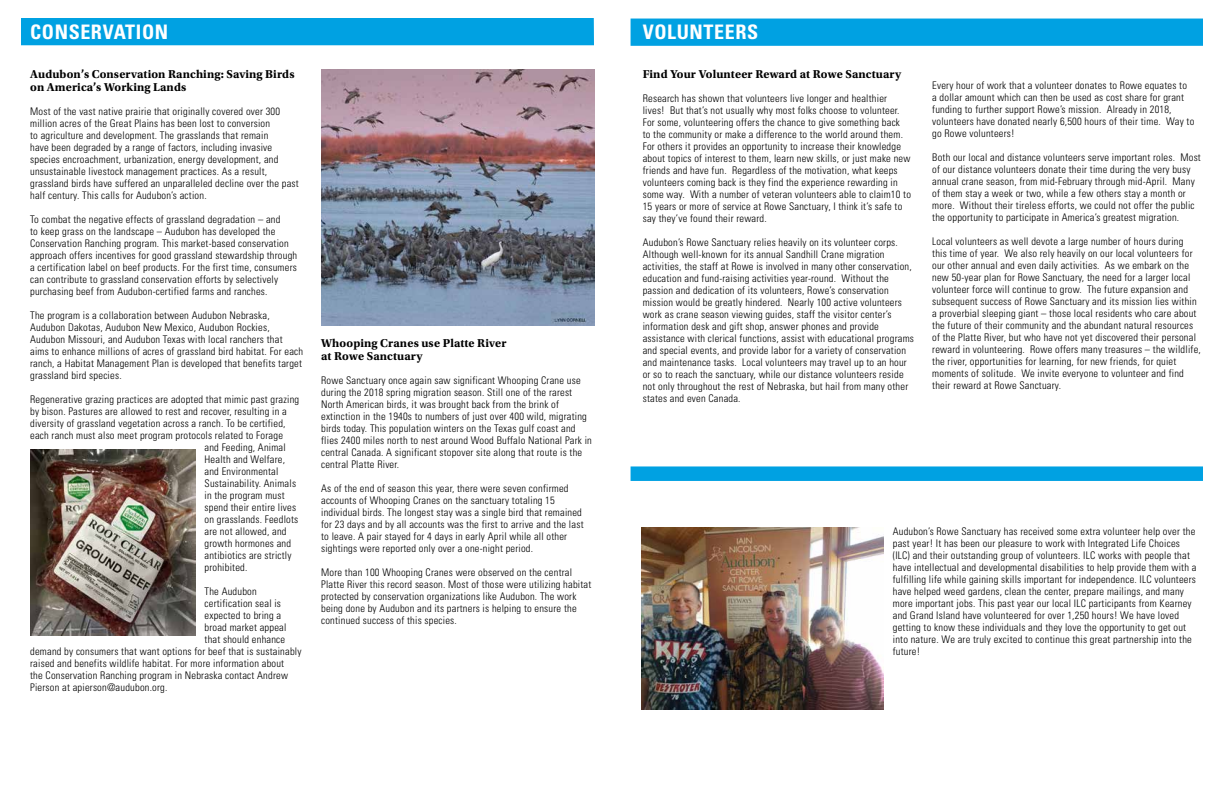
<style>
.page{position:relative;width:1224px;height:792px;background:#fff}
.page>*{position:absolute;margin:0;border:0;box-sizing:border-box;transform-origin:0 0}
.t1{font:700 condensed 20px "Univers LT Std";letter-spacing:.03em;color:#fff}
.t2{font:700 12px/13px "Utopia Std";letter-spacing:.01em;color:#000}
.t3{font:300 condensed 10.5px/12px "Univers LT Std";letter-spacing:.02em;color:#000}
</style>
<div class="page">
<div style="left:18px;top:18px;width:576px;height:27px;background:#00a1e2"></div>
<div style="left:631px;top:19px;width:576px;height:27px;background:#00a1e2"></div>
<img style="left:30px;top:449px;width:165px;height:187px">
<img style="left:321px;top:70px;width:273px;height:256px">
<img style="left:641px;top:528px;width:242px;height:181px">
<div style="left:631px;top:466px;width:576px;height:15px;background:#00a1e2"></div>
<div style="left:1204px;top:0;width:20px;height:792px;background:#fff"></div>
<div style="left:0;top:0;width:20px;height:792px;background:#fff"></div>
<h1 class="t1" style="left:30px;top:20px;width:140px">CONSERVATION</h1>
<h1 class="t1" style="left:643px;top:20px;width:117px">VOLUNTEERS</h1>
<p class="t2" style="left:30px;top:68px;width:266px">Audubon’s Conservation Ranching: Saving Birds on America’s Working Lands</p>
<p class="t3" style="left:30px;top:106px;width:270px">Most of the vast native prairie that originally covered over 300 million acres of the Great Plains has been lost to conversion<br>to agriculture and development. The grasslands that remain<br>have been degraded by a range of factors, including invasive species encroachment, urbanization, energy development, and unsustainable livestock management practices. As a result, grassland birds have suffered an unparalleled decline over the past half century. This calls for Audubon’s action.</p>
<p class="t3" style="left:30px;top:214px;width:269px">To combat the negative effects of grassland degradation – and<br>to keep grass on the landscape – Audubon has developed the Conservation Ranching program. This market-based conservation approach offers incentives for good grassland stewardship through a certification label on beef products. For the first time, consumers can contribute to grassland conservation efforts by selectively purchasing beef from Audubon-certified farms and ranches.</p>
<p class="t3" style="left:30px;top:310px;width:274px">The program is a collaboration between Audubon Nebraska, Audubon Dakotas, Audubon New Mexico, Audubon Rockies, Audubon Missouri, and Audubon Texas with local ranchers that aims to enhance millions of acres of grassland bird habitat. For each ranch, a Habitat Management Plan is developed that benefits target grassland bird species.</p>
<p class="t3" style="left:30px;top:394px;width:271px">Regenerative grazing practices are adopted that mimic past grazing</p>
<p class="t3" style="left:30px;top:406px;width:258px">by bison. Pastures are allowed to rest and recover, resulting in a</p>
<p class="t3" style="left:30px;top:418px;width:257px">diversity of grassland vegetation across a ranch. To be certified,</p>
<p class="t3" style="left:30px;top:430px;width:254px">each ranch must also meet program protocols related to Forage</p>
<p class="t3" style="left:205px;top:442px;width:83px">and Feeding, Animal</p>
<p class="t3" style="left:205px;top:454px;width:82px">Health and Welfare,</p>
<p class="t3" style="left:205px;top:466px;width:75px">and Environmental</p>
<p class="t3" style="left:205px;top:478px;width:93px">Sustainability. Animals</p>
<p class="t3" style="left:205px;top:490px;width:82px">in the program must</p>
<p class="t3" style="left:205px;top:502px;width:93px">spend their entire lives</p>
<p class="t3" style="left:205px;top:514px;width:95px">on grasslands. Feedlots</p>
<p class="t3" style="left:205px;top:526px;width:84px">are not allowed, and</p>
<p class="t3" style="left:205px;top:538px;width:88px">growth hormones and</p>
<p class="t3" style="left:205px;top:550px;width:89px">antibiotics are strictly</p>
<p class="t3" style="left:205px;top:562px;width:44px">prohibited.</p>
<p class="t3" style="left:205px;top:586px;width:54px">The Audubon</p>
<p class="t3" style="left:205px;top:598px;width:78px">certification seal is</p>
<p class="t3" style="left:205px;top:610px;width:78px">expected to bring a</p>
<p class="t3" style="left:205px;top:622px;width:83px">broad market appeal</p>
<p class="t3" style="left:205px;top:634px;width:82px">that should enhance</p>
<p class="t3" style="left:30px;top:646px;width:273px">demand by consumers that want options for beef that is sustainably</p>
<p class="t3" style="left:30px;top:658px;width:256px">raised and benefits wildlife habitat. For more information about</p>
<p class="t3" style="left:30px;top:670px;width:259px">the Conservation Ranching program in Nebraska contact Andrew</p>
<p class="t3" style="left:30px;top:682px;width:139px">Pierson at apierson@audubon.org.</p>
<p class="t2" style="left:643px;top:68px;width:260px">Find Your Volunteer Reward at Rowe Sanctuary</p>
<p class="t3" style="left:643px;top:93px;width:270px">Research has shown that volunteers live longer and healthier lives! But that’s not usually why most folks choose to volunteer.<br>For some, volunteering offers the chance to give something back<br>to the community or make a difference to the world around them.<br>For others it provides an opportunity to increase their knowledge about topics of interest to them, learn new skills, or just make new friends and have fun. Regardless of the motivation, what keeps volunteers coming back is they find the experience rewarding in some way. With a number of veteran volunteers able to claim10 to 15 years or more of service at Rowe Sanctuary, I think it’s safe to say they’ve found their reward.</p>
<p class="t3" style="left:643px;top:237px;width:273px">Audubon’s Rowe Sanctuary relies heavily on its volunteer corps.<br>Although well-known for its annual Sandhill Crane migration activities, the staff at Rowe is involved in many other conservation, education and fund-raising activities year-round. Without the passion and dedication of its volunteers, Rowe’s conservation mission would be greatly hindered. Nearly 100 active volunteers work as crane season viewing guides, staff the visitor center’s information desk and gift shop, answer phones and provide assistance with clerical functions, assist with educational programs and special events, and provide labor for a variety of conservation and maintenance tasks. Local volunteers may travel up to an hour or so to reach the sanctuary, while our distance volunteers reside not only throughout the rest of Nebraska, but hail from many other states and even Canada.</p>
<p class="t3" style="left:932px;top:80px;width:264px">Every hour of work that a volunteer donates to Rowe equates to<br>a dollar amount which can then be used as cost share for grant funding to further support Rowe’s mission. Already in 2018, volunteers have donated nearly 6,500 hours of their time. Way to go Rowe volunteers!</p>
<p class="t3" style="left:932px;top:152px;width:270px">Both our local and distance volunteers serve important roles. Most of our distance volunteers donate their time during the very busy annual crane season, from mid-February through mid-April. Many of them stay a week or two, while a few others stay a month or more. Without their tireless efforts, we could not offer the public the opportunity to participate in America’s greatest migration.</p>
<p class="t3" style="left:932px;top:236px;width:270px">Local volunteers as well devote a large number of hours during<br>this time of year. We also rely heavily on our local volunteers for our other annual and even daily activities. As we embark on the new 50-year plan for Rowe Sanctuary, the need for a larger local volunteer force will continue to grow. The future expansion and subsequent success of Rowe Sanctuary and its mission lies within a proverbial sleeping giant – those local residents who care about the future of their community and the abundant natural resources of the Platte River, but who have not yet discovered their personal reward in volunteering. Rowe offers many treasures – the wildlife, the river, opportunities for learning, for new friends, for quiet moments of solitude. We invite everyone to volunteer and find their reward at Rowe Sanctuary.</p>
<p class="t2" style="left:321px;top:337px;width:187px">Whooping Cranes use Platte River at Rowe Sanctuary</p>
<p class="t3" style="left:321px;top:374px;width:272px">Rowe Sanctuary once again saw significant Whooping Crane use during the 2018 spring migration season. Still one of the rarest North American birds, it was brought back from the brink of extinction in the 1940s to numbers of just over 400 wild, migrating birds today. This population winters on the Texas gulf coast and flies 2400 miles north to nest around Wood Buffalo National Park in central Canada. A significant stopover site along that route is the central Platte River.</p>
<p class="t3" style="left:321px;top:482px;width:264px">As of the end of season this year, there were seven confirmed accounts of Whooping Cranes on the sanctuary totaling 15 individual birds. The longest stay was a single bird that remained for 23 days and by all accounts was the first to arrive and the last to leave. A pair stayed for 4 days in early April while all other sightings were reported only over a one-night period.</p>
<p class="t3" style="left:321px;top:566px;width:272px">More than 100 Whooping Cranes were observed on the central Platte River this record season. Most of those were utilizing habitat protected by conservation organizations like Audubon. The work being done by Audubon and its partners is helping to ensure the continued success of this species.</p>
<p class="t3" style="left:893px;top:526px;width:305px">Audubon’s Rowe Sanctuary has received some extra volunteer help over the past year! It has been our pleasure to work with Integrated Life Choices (ILC) and their outstanding group of volunteers. ILC works with people that have intellectual and developmental disabilities to help provide them with a fulfilling life while gaining skills important for independence. ILC volunteers have helped weed gardens, clean the center, prepare mailings, and many more important jobs. This past year our local ILC participants from Kearney and Grand Island have volunteered for over 1,250 hours! We have loved getting to know these individuals and they love the opportunity to get out into nature. We are truly excited to continue this great partnership into the future!</p>
</div>
